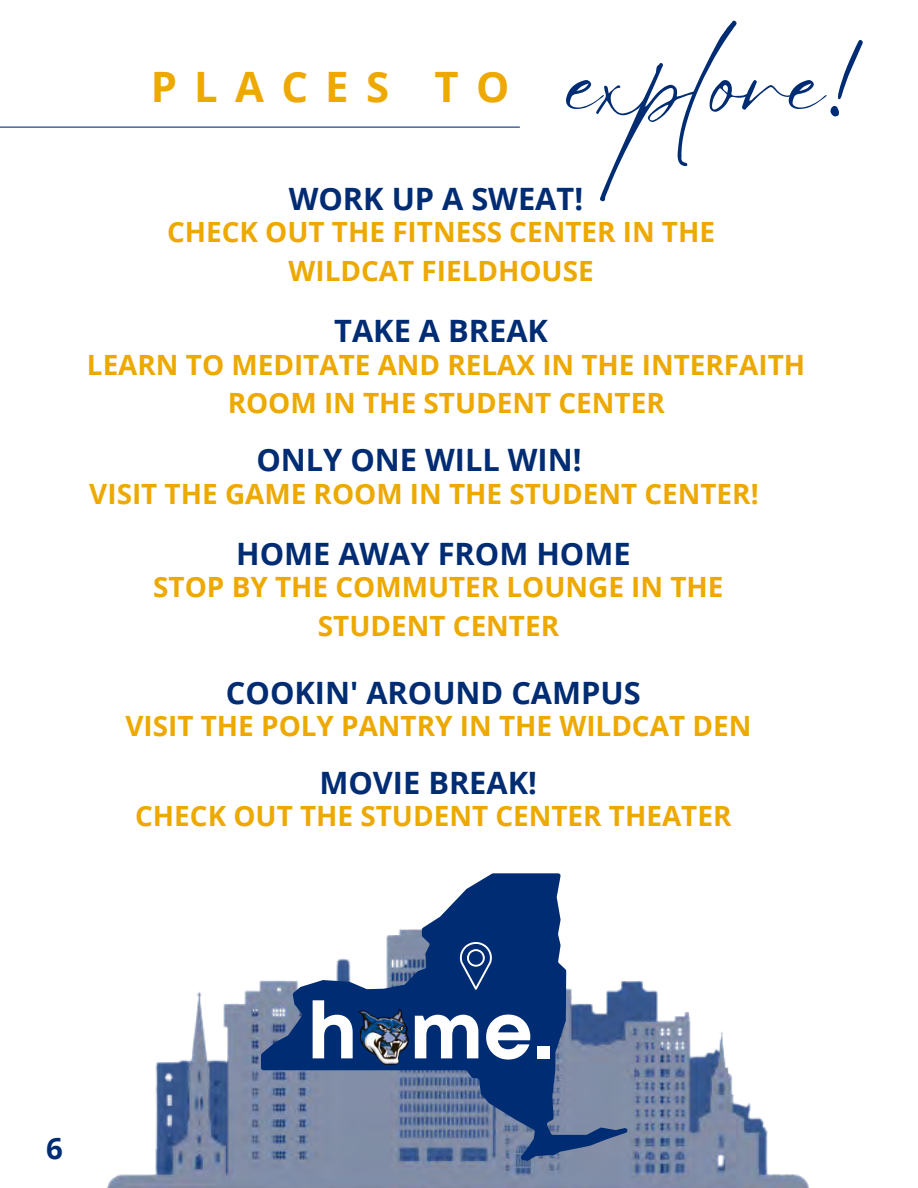
<style>
.page{position:relative;width:918px;height:1188px;background:#fff}
.page>*{position:absolute;margin:0;border:0;box-sizing:border-box;transform-origin:0 0}
.t1{font:103.2px "Eyesome Script";color:#002c73}
.t2{font:700 79.05px "Mont";color:#fff}
.t3{font:700 41.85px "Open Sans";letter-spacing:.415em;color:#eda900}
.t4{font:700 30.75px "Open Sans";color:#002c73}
.t5{font:700 29.4px "Open Sans";color:#002c73}
.t6{font:700 27.9px/38.8px "Open Sans";color:#eda900;text-align:center}
.s1{color:#002c73}
</style>
<div class="page">
<hr style="left:0;top:127px;width:519px;height:1px;background:#002c73">
<img style="left:107px;top:981px;width:702px;height:207px">
<svg style="left:261px;top:873px;width:366px;height:288px"></svg>
<img style="left:355px;top:1009px;width:56px;height:56px">
<svg style="left:460px;top:942px;width:32px;height:48px;background:#34578f"></svg>
<p class="t1" style="left:567px;top:15px;width:303px">explore!</p>
<p class="t3" style="left:151px;top:57px;width:360px">PLACES TO</p>
<p class="t4" style="left:289px;top:177px;width:296px">WORK UP A SWEAT!</p>
<p class="t6" style="left:167px;top:212px;width:550px">CHECK OUT THE FITNESS CENTER IN THE</p>
<p class="t6" style="left:289px;top:251px;width:307px">WILDCAT FIELDHOUSE</p>
<p class="t4" style="left:334px;top:309px;width:215px">TAKE A BREAK</p>
<p class="t6" style="left:87px;top:344px;width:720px">LEARN TO MEDITATE AND RELAX IN THE INTERFAITH<br>ROOM IN THE STUDENT CENTER</p>
<p class="t4" style="left:256px;top:438px;width:327px">ONLY ONE WILL WIN!</p>
<p class="t6" style="left:89px;top:473px;width:671px">VISIT THE GAME ROOM IN THE STUDENT CENTER!</p>
<p class="t4" style="left:236px;top:532px;width:396px">HOME AWAY FROM HOME</p>
<p class="t6" style="left:153px;top:567px;width:572px">STOP BY THE COMMUTER LOUNGE IN THE</p>
<p class="t6" style="left:318px;top:606px;width:243px">STUDENT CENTER</p>
<p class="t4" style="left:226px;top:671px;width:416px">COOKIN' AROUND CAMPUS</p>
<p class="t6" style="left:125px;top:706px;width:627px">VISIT THE POLY PANTRY IN THE WILDCAT DEN</p>
<p class="t4" style="left:319px;top:761px;width:219px">MOVIE BREAK!</p>
<p class="t6" style="left:135px;top:796px;width:598px">CHECK OUT THE STUDENT CENTER THEATER</p>
<p class="t5" style="left:46px;top:1127px;width:18px">6</p>
<p class="t2" style="left:307px;top:1001px;width:249px">h<span class="s1">o</span>me.</p>
</div>
